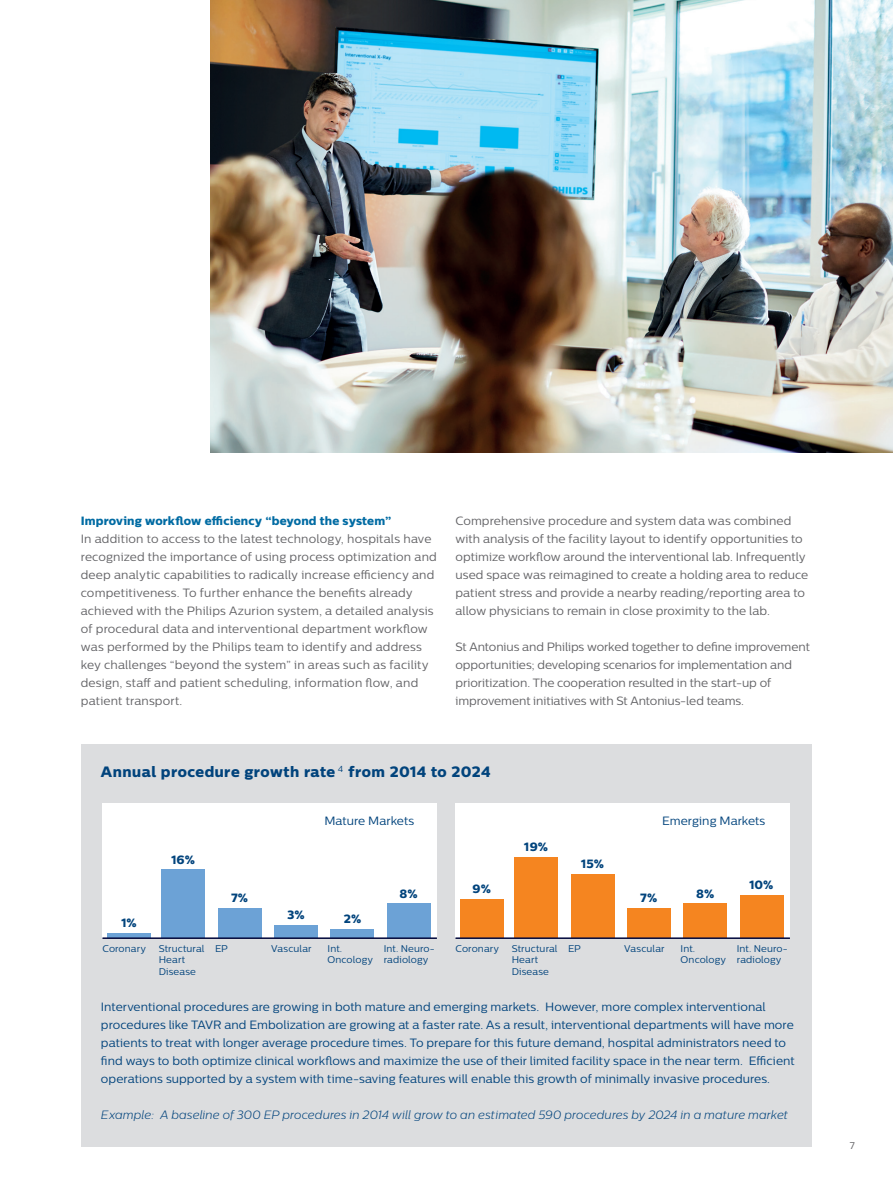
<style>
.page{position:relative;width:893px;height:1188px;background:#fff}
.page>*{position:absolute;margin:0;border:0;box-sizing:border-box;transform-origin:0 0}
.t1{font:15px "Centrale Sans X Bold";letter-spacing:.03em;color:#01437c}
.t2{font:12px/18px "Centrale Sans";letter-spacing:.005em;color:#636366}
.t3{font:12px/18px "Centrale Sans";letter-spacing:.005em;color:#01437c}
.t4{font:italic 300 12px "Centrale Sans";letter-spacing:.005em;color:#01437c}
.t5{font:12px "Centrale Sans X Bold";letter-spacing:.01em;color:#006ba3}
.t6{font:12px "Centrale Sans X Bold";letter-spacing:.01em;color:#01437c}
.t7{font:9.75px/11.7px "Centrale Sans";letter-spacing:.01em;color:#01437c}
.t8{font:9.75px "Centrale Sans";color:#636366}
</style>
<div class="page">
<img style="left:210px;top:0;width:683px;height:453px">
<div style="left:81px;top:744px;width:730px;height:403px;background:#dcdddf"></div>
<div style="left:102px;top:803px;width:335px;height:134px;background:#fff"></div>
<div style="left:455px;top:803px;width:335px;height:134px;background:#fff"></div>
<div style="left:107px;top:933px;width:44px;height:5px;background:#6ca2d6"></div>
<div style="left:460px;top:899px;width:44px;height:38px;background:#f58520"></div>
<div style="left:161px;top:869px;width:44px;height:68px;background:#6ca2d6"></div>
<div style="left:514px;top:857px;width:44px;height:80px;background:#f58520"></div>
<div style="left:218px;top:908px;width:44px;height:29px;background:#6ca2d6"></div>
<div style="left:571px;top:874px;width:43px;height:63px;background:#f58520"></div>
<div style="left:274px;top:925px;width:44px;height:12px;background:#6ca2d6"></div>
<div style="left:627px;top:908px;width:44px;height:29px;background:#f58520"></div>
<div style="left:330px;top:929px;width:44px;height:8px;background:#6ca2d6"></div>
<div style="left:683px;top:903px;width:44px;height:34px;background:#f58520"></div>
<div style="left:387px;top:903px;width:44px;height:34px;background:#6ca2d6"></div>
<div style="left:740px;top:895px;width:44px;height:42px;background:#f58520"></div>
<hr style="left:102px;top:937px;width:335px;height:2px;background:#00073b">
<hr style="left:455px;top:937px;width:335px;height:2px;background:#00073b">
<p class="t5" style="left:81px;top:513px;width:312px">Improving workflow efficiency “beyond the system”</p>
<p class="t2" style="left:81px;top:529px;width:358px">In addition to access to the latest technology, hospitals have recognized the importance of using process optimization and deep analytic capabilities to radically increase efficiency and competitiveness. To further enhance the benefits already achieved with the Philips Azurion system, a detailed analysis of procedural data and interventional department workflow was performed by the Philips team to identify and address key challenges “beyond the system” in areas such as facility design, staff and patient scheduling, information flow, and patient transport.</p>
<p class="t2" style="left:455px;top:511px;width:354px">Comprehensive procedure and system data was combined with analysis of the facility layout to identify opportunities to optimize workflow around the interventional lab. Infrequently used space was reimagined to create a holding area to reduce patient stress and provide a nearby reading/reporting area to allow physicians to remain in close proximity to the lab.</p>
<p class="t2" style="left:455px;top:637px;width:356px">St Antonius and Philips worked together to define improvement opportunities; developing scenarios for implementation and prioritization. The cooperation resulted in the start-up of improvement initiatives with St Antonius-led teams.</p>
<p class="t1" style="left:101px;top:762px;width:391px">Annual procedure growth rate <sup>4</sup> from 2014 to 2024</p>
<p class="t3" style="left:324px;top:811px;width:91px">Mature Markets</p>
<p class="t3" style="left:662px;top:811px;width:105px">Emerging Markets</p>
<p class="t6" style="left:121px;top:916px;width:17px">1%</p>
<p class="t6" style="left:171px;top:852px;width:25px">16%</p>
<p class="t6" style="left:231px;top:890px;width:19px">7%</p>
<p class="t6" style="left:287px;top:907px;width:19px">3%</p>
<p class="t6" style="left:344px;top:911px;width:19px">2%</p>
<p class="t6" style="left:524px;top:839px;width:25px">19%</p>
<p class="t6" style="left:581px;top:856px;width:24px">15%</p>
<p class="t6" style="left:472px;top:882px;width:20px">9%</p>
<p class="t6" style="left:400px;top:886px;width:20px">8%</p>
<p class="t6" style="left:696px;top:886px;width:20px">8%</p>
<p class="t6" style="left:640px;top:890px;width:19px">7%</p>
<p class="t6" style="left:749px;top:877px;width:26px">10%</p>
<p class="t7" style="left:102px;top:942px;width:45px">Coronary</p>
<p class="t7" style="left:159px;top:942px;width:47px">Structural</p>
<p class="t7" style="left:455px;top:942px;width:45px">Coronary</p>
<p class="t7" style="left:159px;top:954px;width:39px">Heart<br>Disease</p>
<p class="t7" style="left:215px;top:942px;width:14px">EP</p>
<p class="t7" style="left:271px;top:942px;width:42px">Vascular</p>
<p class="t7" style="left:384px;top:942px;width:53px">Int. Neuro-</p>
<p class="t7" style="left:568px;top:942px;width:14px">EP</p>
<p class="t7" style="left:624px;top:942px;width:42px">Vascular</p>
<p class="t7" style="left:384px;top:954px;width:46px">radiology</p>
<p class="t7" style="left:737px;top:942px;width:53px">Int. Neuro&shy;radiology</p>
<p class="t7" style="left:512px;top:942px;width:47px">Structural<br>Heart<br>Disease</p>
<p class="t7" style="left:328px;top:942px;width:47px">Int.<br>Oncology</p>
<p class="t7" style="left:681px;top:942px;width:47px">Int.<br>Oncology</p>
<p class="t3" style="left:101px;top:997px;width:695px">Interventional procedures are growing in both mature and emerging markets. However, more complex interventional procedures like TAVR and Embolization are growing at a faster rate. As a result, interventional departments will have more patients to treat with longer average procedure times. To prepare for this future demand, hospital administrators need to find ways to both optimize clinical workflows and maximize the use of their limited facility space in the near term. Efficient operations supported by a system with time-saving features will enable this growth of minimally invasive procedures.</p>
<p class="t4" style="left:101px;top:1108px;width:689px">Example: A baseline of 300 EP procedures in 2014 will grow to an estimated 590 procedures by 2024 in a mature market</p>
<p class="t8" style="left:850px;top:1140px;width:7px">7</p>
</div>
